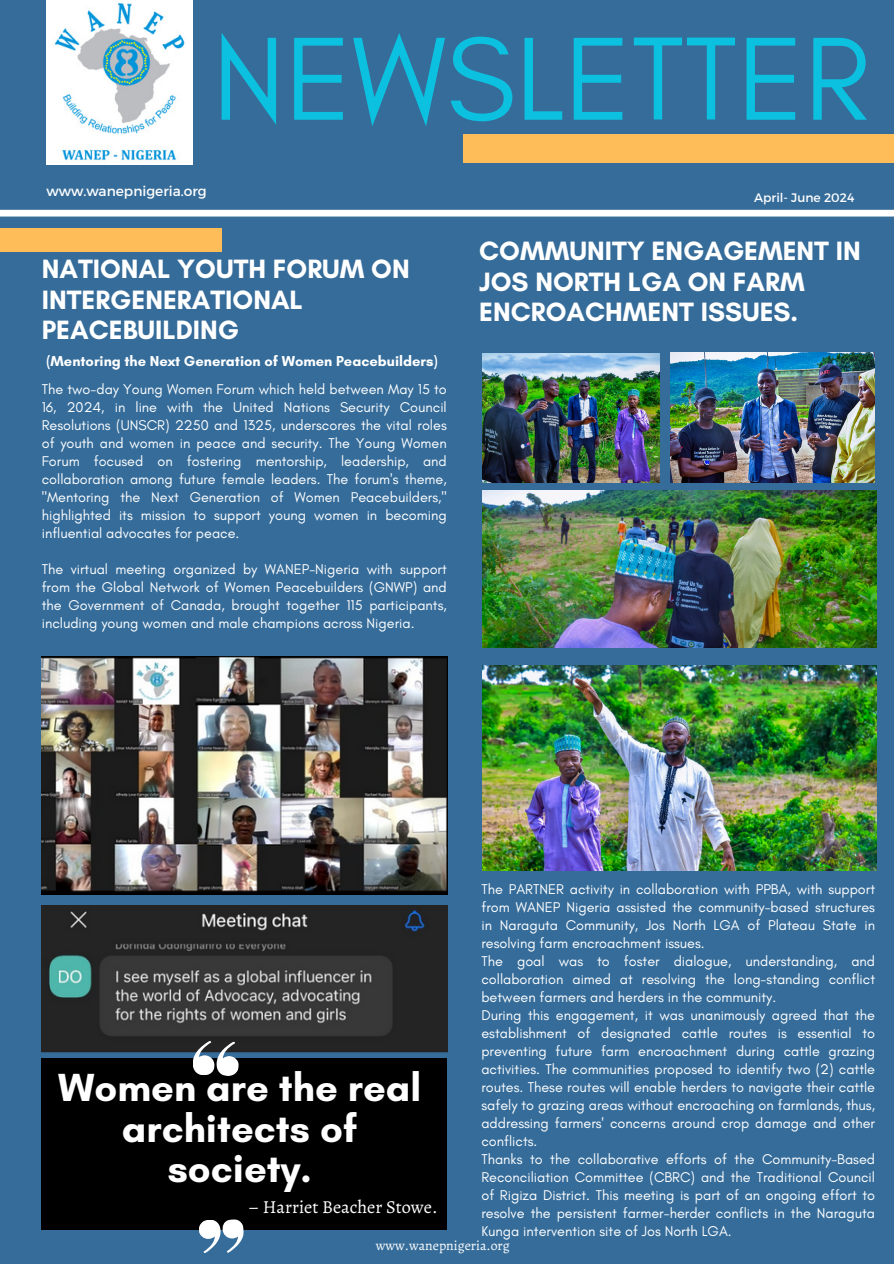
<style>
.page{position:relative;width:894px;height:1264px;background:#fff}
.page>*{position:absolute;margin:0;border:0;box-sizing:border-box;transform-origin:0 0}
.t1{font:120.45px "Glacial Indifference";color:#0cc0df}
.t2{font:700 39.9px/40.5px "Glacial Indifference";color:#fff;text-align:center}
.t3{font:700 27px/30.3px "Glacial Indifference";color:#fff}
.t4{font:18.3px "Alegreya";color:#fff}
.t5{font:700 14.7px "Glacial Indifference";color:#fff}
.t6{font:14.4px/18px "Glacial Indifference";color:#fff;text-align:justify}
.t7{font:13.8px "Alegreya";color:#fff}
.t8{font:13.8px "Montserrat";color:#fff}
.t9{font:12.3px "Montserrat";color:#fff}
</style>
<div class="page">
<div style="left:0;top:0;width:893px;height:1263px;background:#356c9a"></div>
<img style="left:46px;top:0;width:147px;height:164px">
<div style="left:0;top:210px;width:893px;height:6px;background:#fff"></div>
<div style="left:463px;top:134px;width:430px;height:29px;background:#ffbd59"></div>
<div style="left:0;top:228px;width:221px;height:23px;background:#ffbd59"></div>
<img style="left:42px;top:657px;width:405px;height:237px">
<img style="left:42px;top:905px;width:405px;height:147px">
<div style="left:42px;top:1058px;width:404px;height:171px;background:#000"></div>
<svg style="left:198px;top:1219px;width:46px;height:34px"></svg>
<svg style="left:192px;top:1040px;width:47px;height:36px"></svg>
<img style="left:670px;top:352px;width:203px;height:131px">
<img style="left:482px;top:353px;width:177px;height:130px">
<img style="left:482px;top:665px;width:394px;height:205px">
<img style="left:482px;top:490px;width:394px;height:157px">
<p class="t1" style="left:212px;top:5px;width:658px">NEWSLETTER</p>
<p class="t8" style="left:46px;top:182px;width:162px">www.wanepnigeria.org</p>
<p class="t9" style="left:754px;top:190px;width:102px">April- June 2024</p>
<h3 class="t3" style="left:42px;top:254px;width:369px">NATIONAL YOUTH FORUM ON<br>INTERGENERATIONAL<br>PEACEBUILDING</h3>
<p class="t5" style="left:46px;top:352px;width:392px">(Mentoring the Next Generation of Women Peacebuilders)</p>
<p class="t6" style="left:42px;top:380px;width:406px">The two-day Young Women Forum which held between May 15 to 16, 2024, in line with the United Nations Security Council Resolutions (UNSCR) 2250 and 1325, underscores the vital roles of youth and women in peace and security. The Young Women Forum focused on fostering mentorship, leadership, and collaboration among future female leaders. The forum's theme, "Mentoring the Next Generation of Women Peacebuilders," highlighted its mission to support young women in becoming influential advocates for peace.</p>
<h6 class="t6" style="left:42px;top:560px;width:406px">The virtual meeting organized by WANEP-Nigeria with support from the Global Network of Women Peacebuilders (GNWP) and the Government of Canada, brought together 115 participants, including young women and male champions across Nigeria.</h6>
<h2 class="t3" style="left:479px;top:236px;width:383px">COMMUNITY ENGAGEMENT IN<br>JOS NORTH LGA ON FARM<br>ENCROACHMENT ISSUES.</h2>
<p class="t6" style="left:481px;top:879px;width:395px;text-align:left">The PARTNER activity in collaboration with PPBA, with support from WANEP Nigeria assisted the community-based structures in Naraguta Community, Jos North LGA of Plateau State in resolving farm encroachment issues.<br>The goal was to foster dialogue, understanding, and collaboration aimed at resolving the long-standing conflict between farmers and herders in the community.<br>During this engagement, it was unanimously agreed that the establishment of designated cattle routes is essential to preventing future farm encroachment during cattle grazing activities. The communities proposed to identify two (2) cattle routes. These routes will enable herders to navigate their cattle safely to grazing areas without encroaching on farmlands, thus, addressing farmers' concerns around crop damage and other conflicts.<br>Thanks to the collaborative efforts of the Community-Based Reconciliation Committee (CBRC) and the Traditional Council of Rigiza District. This meeting is part of an ongoing effort to resolve the persistent farmer-herder conflicts in the Naraguta Kunga intervention site of Jos North LGA.</p>
<h6 class="t2" style="left:58px;top:1066px;width:364px">Women are the real architects of society.</h6>
<h4 class="t4" style="left:248px;top:1194px;width:191px">– Harriet Beacher Stowe.</h4>
<p class="t7" style="left:375px;top:1236px;width:135px">www.wanepnigeria.org</p>
</div>
